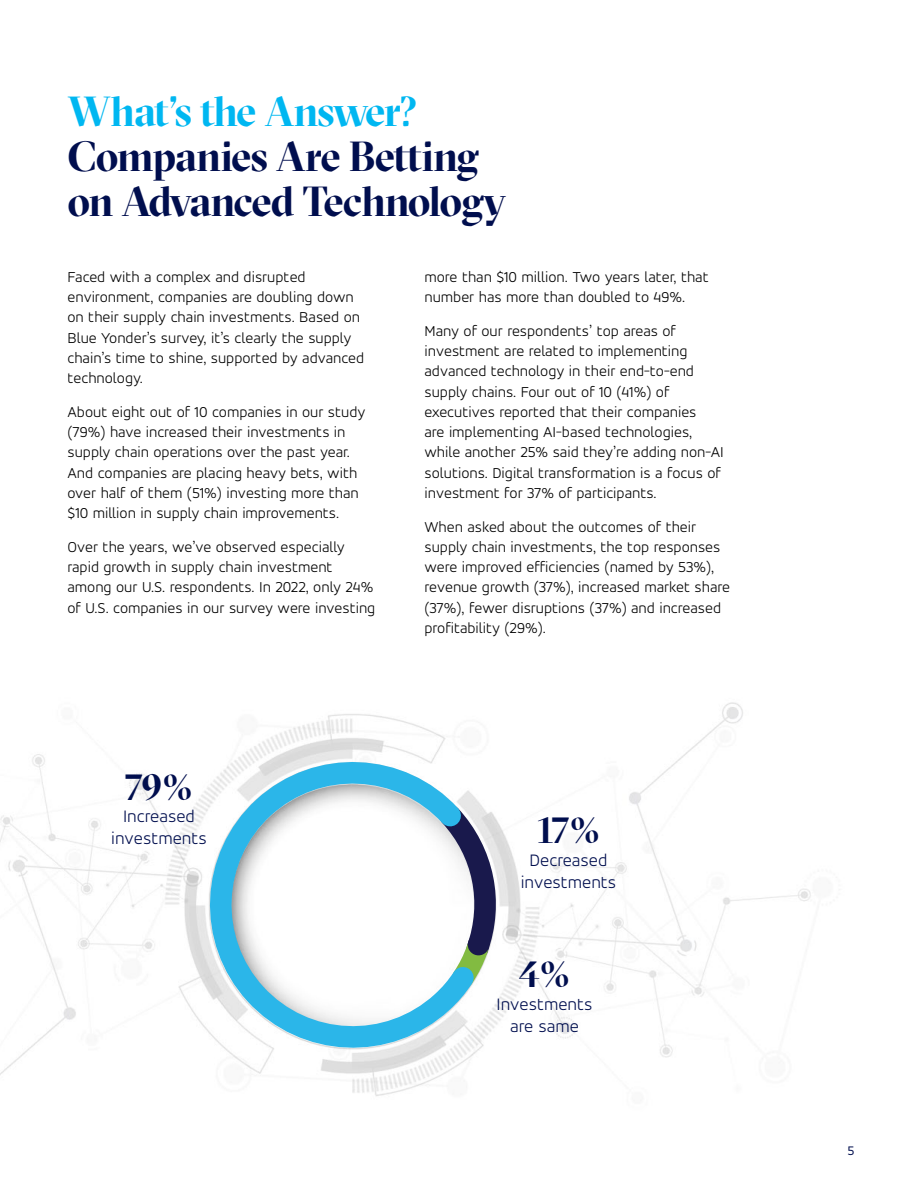
<style>
.page{position:relative;width:918px;height:1188px;background:#fff}
.page>*{position:absolute;margin:0;border:0;box-sizing:border-box;transform-origin:0 0}
.t1{font:700 42px/45px "GT Sectra Display";letter-spacing:-.03em;color:#000e4e}
.t2{font:700 42px "GT Sectra Display";letter-spacing:-.04em;color:#00b7f1}
.t3{font:700 36.45px "GT Sectra Display";color:#000e4e}
.t4{font:300 18.15px/22.2px "Accord Alternate";color:#000e4e;text-align:center}
.t5{font:300 15.75px/20.2px "Accord Alternate";color:#000}
.t6{font:13.5px "Accord Alternate";color:#000e4e}
</style>
<div class="page">
<img style="left:0;top:702px;width:811px;height:394px">
<svg style="left:179px;top:758px;width:314px;height:320px"></svg>
<svg style="left:420px;top:785px;width:85px;height:223px"></svg>
<h1 class="t2" style="left:68px;top:86px;width:352px">What’s the Answer?</h1>
<h1 class="t1" style="left:68px;top:134px;width:440px">Companies Are Betting on Advanced Technology</h1>
<p class="t5" style="left:68px;top:266px;width:298px">Faced with a complex and disrupted environment, companies are doubling down on their supply chain investments. Based on Blue Yonder’s survey, it’s clearly the supply chain’s time to shine, supported by advanced technology.</p>
<p class="t5" style="left:68px;top:401px;width:299px">About eight out of 10 companies in our study (79%) have increased their investments in supply chain operations over the past year.<br>And companies are placing heavy bets, with over half of them (51%) investing more than $10 million in supply chain improvements.</p>
<p class="t5" style="left:68px;top:536px;width:309px">Over the years, we’ve observed especially rapid growth in supply chain investment among our U.S. respondents. In 2022, only 24% of U.S. companies in our survey were investing</p>
<p class="t5" style="left:425px;top:266px;width:286px">more than $10 million. Two years later, that number has more than doubled to 49%.</p>
<p class="t5" style="left:425px;top:320px;width:301px">Many of our respondents’ top areas of investment are related to implementing advanced technology in their end-to-end supply chains. Four out of 10 (41%) of executives reported that their companies<br>are implementing AI-based technologies, while another 25% said they’re adding non-AI solutions. Digital transformation is a focus of investment for 37% of participants.</p>
<p class="t5" style="left:425px;top:516px;width:307px">When asked about the outcomes of their supply chain investments, the top responses were improved efficiencies (named by 53%), revenue growth (37%), increased market share (37%), fewer disruptions (37%) and increased profitability (29%).</p>
<h2 class="t3" style="left:125px;top:765px;width:69px">79%</h2>
<p class="t4" style="left:111px;top:805px;width:97px">Increased investments</p>
<h2 class="t3" style="left:537px;top:809px;width:64px">17%</h2>
<p class="t4" style="left:521px;top:848px;width:97px">Decreased investments</p>
<h2 class="t3" style="left:519px;top:953px;width:53px">4%</h2>
<p class="t4" style="left:497px;top:992px;width:97px">Investments are same</p>
<p class="t6" style="left:848px;top:1142px;width:8px">5</p>
</div>
